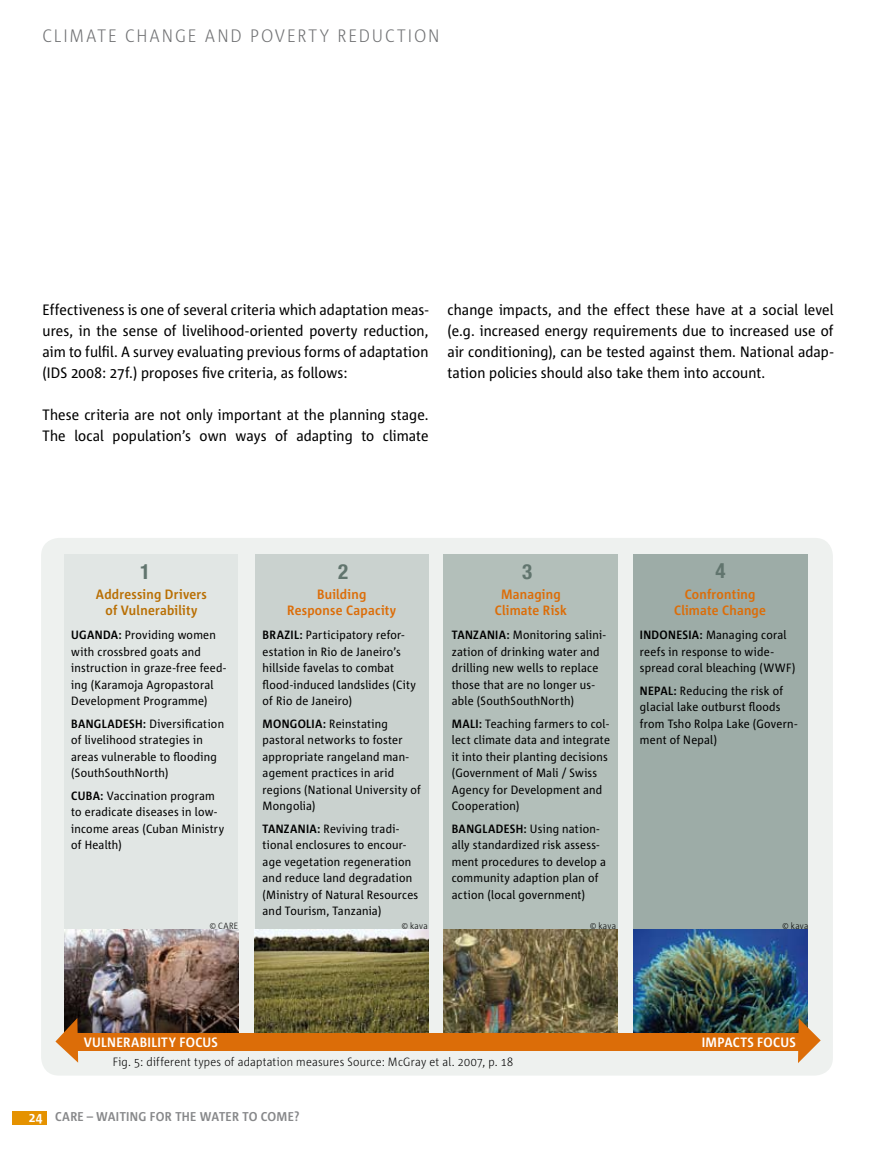
<style>
.page{position:relative;width:893px;height:1149px;background:#fff}
.page>*{position:absolute;margin:0;border:0;box-sizing:border-box;transform-origin:0 0}
.t1{font:700 condensed 21px "Helvetica Neue";color:#61756e}
.t2{font:300 18px "Corpid Semi Cd";letter-spacing:.105em;color:#727375}
.t3{font:15px/21px "Corpid Semi Cd";letter-spacing:.005em;color:#000;text-align:justify}
.t4{font:700 13.5px/16.5px "Corpid Semi Cd";letter-spacing:.02em;color:#dc6d08;text-align:center}
.t5{font:700 13.5px/16.5px "Corpid Semi Cd";letter-spacing:.02em;color:#b96f03;text-align:center}
.t6{font:700 13.5px "Corpid Semi Cd";letter-spacing:.02em;color:#fff}
.t7{font:700 12.75px "Corpid Semi Cd";letter-spacing:.025em;color:#87888a}
.t8{font:12px/16.5px "Corpid Semi Cd";letter-spacing:.02em;color:#000}
.t9{font:300 12px "Corpid Semi Cd";letter-spacing:.02em;color:#000}
.t10{font:700 12px "Corpid Semi Cd";color:#000}
.t11{font:300 9px "Corpid Semi Cd";letter-spacing:.02em;color:#000}
.s1{font-weight:700}
.s2{font-size:13.5px;color:#fff}
</style>
<div class="page">
<div style="left:13px;top:1110px;width:34px;height:13px;background:#e59200"></div>
<div style="left:41px;top:537px;width:792px;height:538px;background:#eef1ef;border-radius:18px"></div>
<div style="left:255px;top:554px;width:173px;height:486px;background:#cad2cf"></div>
<div style="left:443px;top:554px;width:175px;height:486px;background:#b3bfba"></div>
<div style="left:634px;top:554px;width:174px;height:486px;background:#9daca7"></div>
<div style="left:65px;top:554px;width:173px;height:486px;background:#e1e6e4"></div>
<img style="left:65px;top:929px;width:173px;height:104px">
<img style="left:255px;top:929px;width:173px;height:104px">
<img style="left:443px;top:929px;width:175px;height:104px">
<img style="left:634px;top:929px;width:173px;height:104px">
<div style="left:75px;top:1033px;width:724px;height:17px;background:#dc6d08"></div>
<svg style="left:55px;top:1017px;width:23px;height:45px"></svg>
<svg style="left:798px;top:1018px;width:23px;height:44px"></svg>
<h2 class="t2" style="left:43px;top:26px;width:399px">Cli mate change and poverty reduc tion</h2>
<p class="t3" style="left:43px;top:299px;width:387px">Effectiveness is one of several criteria which adaptation meas&shy;ures, in the sense of livelihood-oriented poverty reduction, aim to fulfil. A survey evaluating previous forms of adaptation (IDS 2008: 27f.) proposes five criteria, as follows:</p>
<p class="t3" style="left:43px;top:404px;width:387px">These criteria are not only important at the planning stage.<br>The local population’s own ways of adapting to climate</p>
<p class="t3" style="left:448px;top:299px;width:387px">change impacts, and the effect these have at a social level (e.g. increased energy requirements due to increased use of air conditioning), can be tested against them. National adap&shy;tation policies should also take them into account.</p>
<h1 class="t1" style="left:140px;top:558px;width:12px">1</h1>
<h1 class="t1" style="left:338px;top:558px;width:12px">2</h1>
<h1 class="t1" style="left:522px;top:558px;width:12px">3</h1>
<h1 class="t1" style="left:715px;top:557px;width:12px">4</h1>
<p class="t5" style="left:96px;top:586px;width:112px">Addressing Drivers of Vulnerability</p>
<p class="t4" style="left:287px;top:586px;width:110px">Building<br>Response Capacity</p>
<p class="t4" style="left:495px;top:586px;width:73px">Managing<br>Climate Risk</p>
<p class="t4" style="left:674px;top:586px;width:93px">Confronting<br>Climate Change</p>
<p class="t8" style="left:263px;top:626px;width:155px"><span class="s1">BRAZIL:</span> Participatory refor&shy;estation in Rio de Janeiro’s hillside favelas to combat flood-induced landslides (City of Rio de Janeiro)</p>
<p class="t10" style="left:263px;top:716px;width:10px">MONGO</p>
<p class="t8" style="left:71px;top:626px;width:156px"><span class="s1">UGANDA:</span> Providing women with crossbred goats and instruction in graze-free feed&shy;ing (Karamoja Agropastoral<br>Development Programme)</p>
<p class="t8" style="left:71px;top:715px;width:154px"><span class="s1">BANG LADESH:</span> Diversification of livelihood strategies in areas vulnerable to flooding (SouthSouthNorth)</p>
<p class="t8" style="left:71px;top:787px;width:154px"><span class="s1">CUBA:</span> Vaccination program to eradicate diseases in low&shy;income areas (Cuban Ministry of Health)</p>
<p class="t8" style="left:452px;top:626px;width:155px"><span class="s1">TANZANIA:</span> Monitoring salini&shy;zation of drinking water and drilling new wells to replace those that are no longer us&shy;able (SouthSouthNorth)</p>
<p class="t8" style="left:452px;top:715px;width:160px"><span class="s1">MALI:</span> Teaching farmers to col&shy;lect climate data and integrate it into their planting decisions (Government of Mali / Swiss<br>Agency for Development and<br>Cooperation)</p>
<p class="t8" style="left:452px;top:820px;width:156px"><span class="s1">BANGLADESH:</span> Using nation&shy;ally standardized risk assess&shy;ment procedures to develop a community adaption plan of action (local government)</p>
<p class="t8" style="left:640px;top:626px;width:157px"><span class="s1">IN DON ESIA:</span> Managing coral reefs in response to wide&shy;spread coral bleaching (WWF)</p>
<p class="t8" style="left:640px;top:682px;width:159px"><span class="s1">NEPAL:</span> Reducing the risk of glacial lake outburst floods from Tsho Rolpa Lake (Govern&shy;ment of Nepal)</p>
<p class="t8" style="left:263px;top:715px;width:160px;text-indent:44px"><span class="s1">LIA:</span> Reinstating pastoral networks to foster appropriate rangeland man&shy;agement practices in arid regions (National University of<br>Mongolia)</p>
<p class="t8" style="left:263px;top:820px;width:157px"><span class="s1">TANZANIA:</span> Reviving tradi&shy;tional enclosures to encour&shy;age vegetation regeneration and reduce land degradation (Ministry of Natural Resources and Tourism, Tanzania)</p>
<p class="t11" style="left:210px;top:920px;width:25px">© CARE</p>
<p class="t11" style="left:402px;top:920px;width:27px">© kava</p>
<p class="t11" style="left:590px;top:920px;width:27px">© kava</p>
<p class="t11" style="left:782px;top:920px;width:27px">© kava</p>
<p class="t6" style="left:84px;top:1034px;width:136px">VULNERABILITY FOCUS</p>
<p class="t6" style="left:702px;top:1034px;width:96px">IM PACTS FOCUS</p>
<p class="t9" style="left:113px;top:1054px;width:402px">Fig. 5: different types of adaptation measures Source: M cGray et al. 2007, p. 18</p>
<p class="t7" style="left:29px;top:1109px;width:272px"><span class="s2">24</span> CARE – Waiting for the water to come?</p>
</div>
